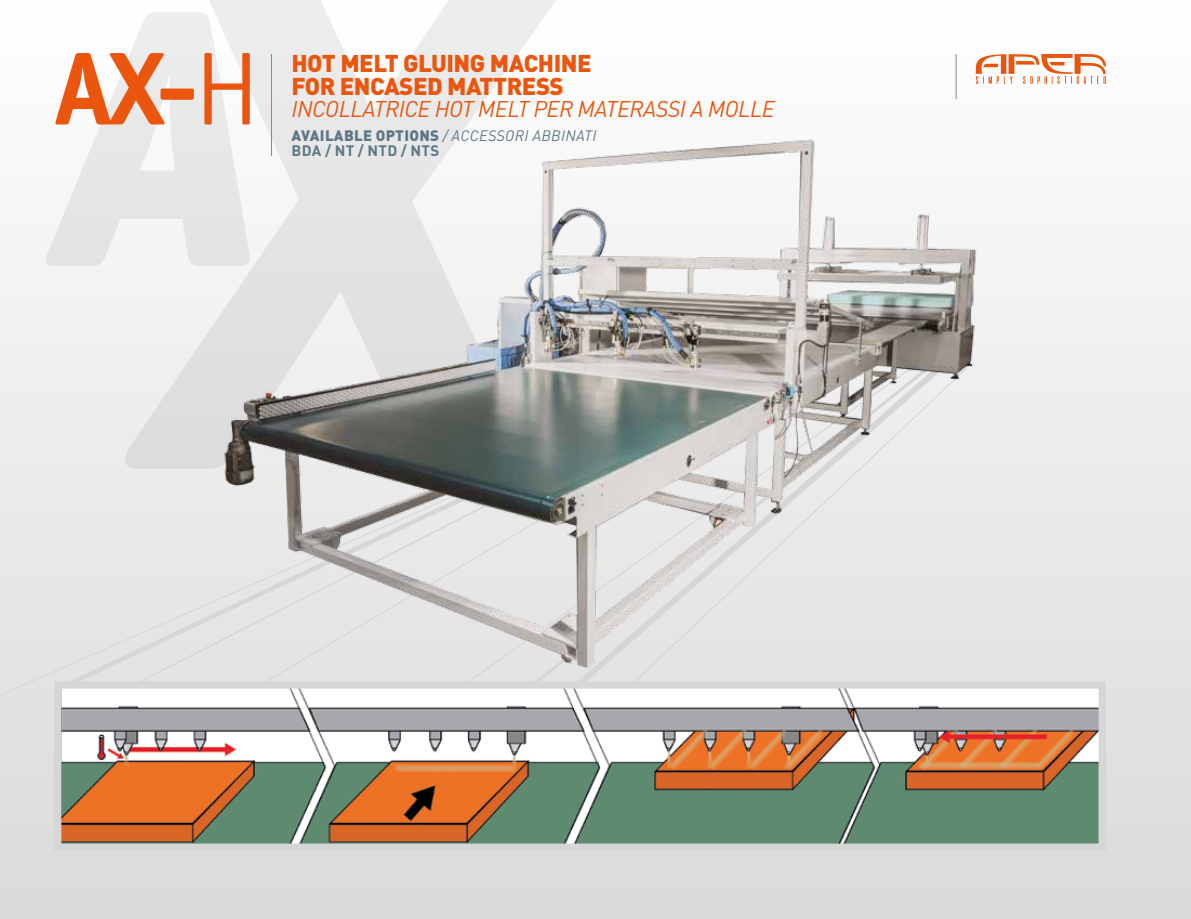
<style>
.page{position:relative;width:1191px;height:919px;background:#fff}
.page>*{position:absolute;margin:0;border:0;box-sizing:border-box;transform-origin:0 0}
.t1{font:600 105px "Geogrotesque";color:#ea560d}
.t2{font:900 24px/22.5px "DIN Pro";letter-spacing:-.02em;color:#ea560d}
.t3{font:italic 22.5px "DIN Pro";letter-spacing:-.02em;color:#ea560d}
.t4{font:italic 15px/15px "DIN Pro";letter-spacing:.02em;color:#5d7784}
.s1{font-weight:400}
.s2{font-weight:900;font-style:normal}
.s3{font-weight:700;font-style:normal}
</style>
<div class="page">
<div style="left:0;top:0;width:1191px;height:918px;background:linear-gradient(to bottom,#fefefe,#dadada)"></div>
<svg style="left:124px;top:0;width:462px;height:358px;fill:#ededed"></svg>
<svg style="left:44px;top:12px;width:207px;height:254px;fill:#ececec"></svg>
<svg style="left:0;top:376px;width:266px;height:321px;background:#e7e7e7"></svg>
<img style="left:207px;top:133px;width:788px;height:547px">
<svg style="left:975px;top:54px;width:131px;height:30px"></svg>
<hr style="left:955px;top:54px;width:1px;height:45px;background:#878787">
<hr style="left:271px;top:54px;width:1px;height:102px;background:#878787">
<img style="left:62px;top:689px;width:1036px;height:153px">
<div style="left:54px;top:681px;width:1052px;height:169px;border:7px solid #d6d6d6"></div>
<h1 class="t1" style="left:54px;top:23px;width:207px">AX-<span class="s1">H</span></h1>
<h2 class="t2" style="left:291px;top:49px;width:302px">HOT MELT GLUING MACHINE<br>FOR ENCASED MATTRESS</h2>
<h3 class="t3" style="left:291px;top:91px;width:485px">INCOLLATRICE HOT MELT PER MATERASSI A MOLLE</h3>
<p class="t4" style="left:292px;top:126px;width:306px"><span class="s2">AVAILABLE OPTIONS</span> / ACCESSORI ABBINATI<br><span class="s3">BDA / NT / NTD / NTS</span></p>
</div>
